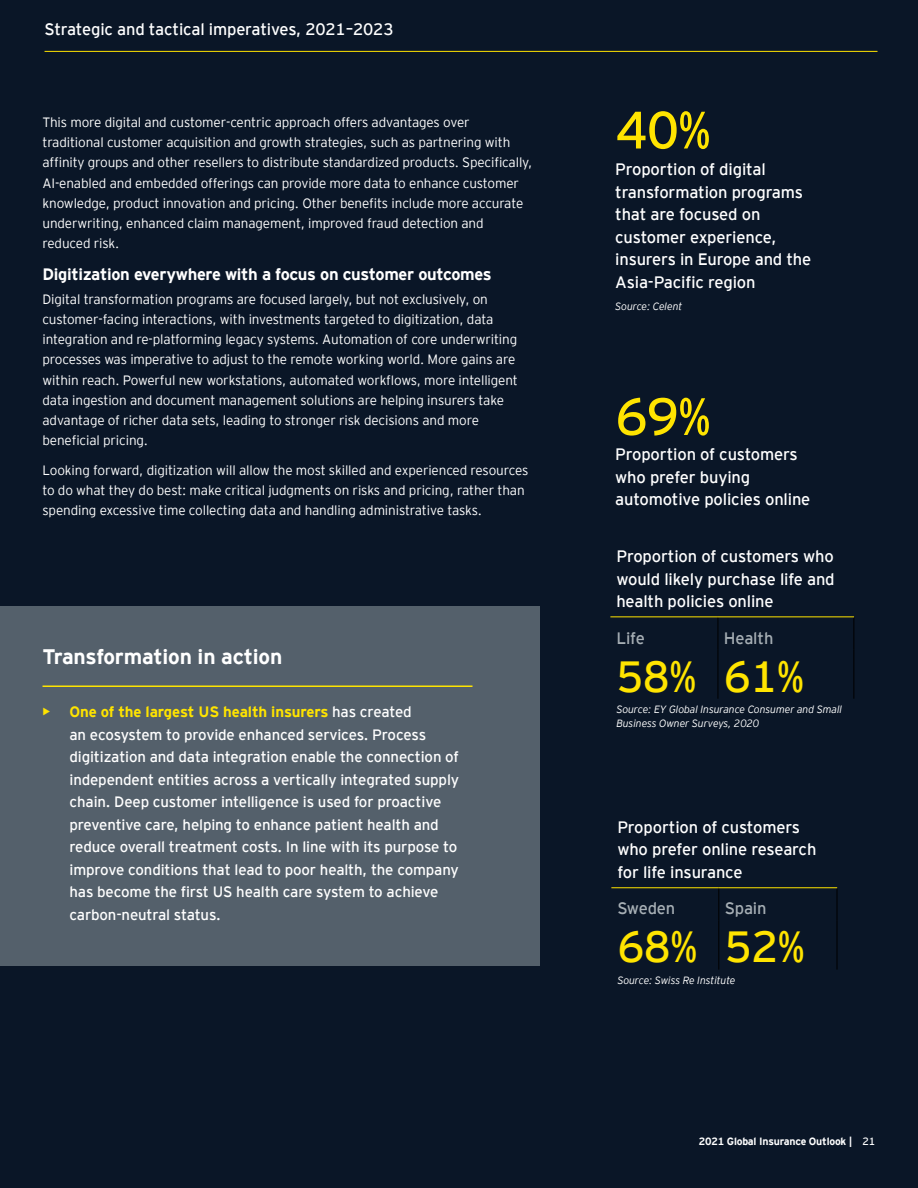
<style>
.page{position:relative;width:918px;height:1188px;background:#0a1627}
.page>*{position:absolute;margin:0;border:0;box-sizing:border-box;transform-origin:0 0}
.t1{font:52.5px "EY Interstate";color:#ffe400}
.t2{font:43.5px "EY Interstate";letter-spacing:-.01em;color:#ffe400}
.t3{font:700 21px "EY Interstate";letter-spacing:-.01em;color:#fff}
.t4{font:16.5px/22.5px "EY Interstate";letter-spacing:-.01em;color:#fff}
.t5{font:700 16.5px "EY Interstate";letter-spacing:-.02em;color:#fff}
.t6{font:16.5px "EY Interstate";letter-spacing:-.01em;color:#a7afb5}
.t7{font:15px/22.5px "EY Interstate";letter-spacing:-.01em;color:#fff}
.t8{font:300 13.5px/20.2px "EY Interstate";letter-spacing:-.01em;color:#fff}
.t9{font:italic 300 10.5px/13.5px "EY Interstate";letter-spacing:-.01em;color:#fff}
.t10{font:700 10.5px "EY Interstate";letter-spacing:-.02em;color:#fff}
.s1{font-weight:700;color:#ffe400}
.s2{font-weight:400}
</style>
<div class="page">
<div style="left:0;top:606px;width:540px;height:359px;background:#54606b"></div>
<hr style="left:718px;top:617px;width:1px;height:33px;background:#000">
<hr style="left:854px;top:617px;width:1px;height:33px;background:#000">
<hr style="left:718px;top:650px;width:1px;height:49px;background:#000">
<hr style="left:854px;top:650px;width:1px;height:49px;background:#000">
<hr style="left:610px;top:616px;width:108px;height:1px;background:#ffe400">
<hr style="left:718px;top:616px;width:136px;height:1px;background:#ffe400">
<hr style="left:719px;top:888px;width:1px;height:32px;background:#000">
<hr style="left:837px;top:888px;width:1px;height:32px;background:#000">
<hr style="left:719px;top:920px;width:1px;height:50px;background:#000">
<hr style="left:837px;top:920px;width:1px;height:50px;background:#000">
<hr style="left:611px;top:887px;width:108px;height:1px;background:#ffe400">
<hr style="left:719px;top:887px;width:118px;height:1px;background:#ffe400">
<hr style="left:45px;top:51px;width:832px;height:1px;background:#ffe400">
<hr style="left:43px;top:686px;width:429px;height:1px;background:#ffe400">
<p class="t4" style="left:45px;top:17px;width:351px">Strategic and tactical imperatives, 2021–2023</p>
<p class="t8" style="left:42px;top:111px;width:492px">This more digital and customer-centric approach offers advantages over traditional customer acquisition and growth strategies, such as partnering with affinity groups and other resellers to distribute standardized products. Specifically, AI-enabled and embedded offerings can provide more data to enhance customer knowledge, product innovation and pricing. Other benefits include more accurate underwriting, enhanced claim management, improved fraud detection and reduced risk.</p>
<p class="t5" style="left:42px;top:262px;width:451px">Digitization everywhere with a focus on customer outcomes</p>
<p class="t8" style="left:42px;top:288px;width:477px">Digital transformation programs are focused largely, but not exclusively, on customer-facing interactions, with investments targeted to digitization, data integration and re-platforming legacy systems. Automation of core underwriting processes was imperative to adjust to the remote working world. More gains are within reach. Powerful new workstations, automated workflows, more intelligent data ingestion and document management solutions are helping insurers take advantage of richer data sets, leading to stronger risk decisions and more beneficial pricing.</p>
<p class="t8" style="left:42px;top:459px;width:487px">Looking forward, digitization will allow the most skilled and experienced resources to do what they do best: make critical judgments on risks and pricing, rather than spending excessive time collecting data and handling administrative tasks.</p>
<h3 class="t3" style="left:43px;top:642px;width:241px">Transformation in action</h3>
<p class="t7" style="left:70px;top:700px;width:391px;text-indent:-27px"><span class="s1">• One of the largest US health insurers</span> has created<br>an ecosystem to provide enhanced services. Process digitization and data integration enable the connection of independent entities across a vertically integrated supply chain. Deep customer intelligence is used for proactive preventive care, helping to enhance patient health and reduce overall treatment costs. In line with its purpose to improve conditions that lead to poor health, the company has become the first US health care system to achieve carbon-neutral status.</p>
<h1 class="t1" style="left:615px;top:93px;width:97px">40%</h1>
<p class="t4" style="left:615px;top:157px;width:198px">Proportion of digital transformation programs that are focused on customer experience, insurers in Europe and the<br>Asia-Pacific region</p>
<p class="t9" style="left:615px;top:299px;width:69px">Source: Celent</p>
<h1 class="t1" style="left:615px;top:379px;width:97px">69%</h1>
<p class="t4" style="left:615px;top:442px;width:197px">Proportion of customers who prefer buying automotive policies online</p>
<p class="t4" style="left:616px;top:544px;width:220px;text-align:justify">Proportion of customers who would likely purchase life and health policies online</p>
<p class="t6" style="left:616px;top:626px;width:30px">Life</p>
<p class="t6" style="left:724px;top:626px;width:51px">Health</p>
<h2 class="t2" style="left:616px;top:645px;width:189px">58% 61%</h2>
<p class="t9" style="left:616px;top:702px;width:227px">Source: EY Global Insurance Consumer and Small<br>Business Owner Surveys, 2020</p>
<p class="t4" style="left:617px;top:815px;width:201px">Proportion of customers who prefer online research for life insurance</p>
<p class="t6" style="left:617px;top:897px;width:59px">Sweden</p>
<p class="t6" style="left:725px;top:897px;width:43px">Spain</p>
<h2 class="t2" style="left:617px;top:916px;width:189px">68% 52%</h2>
<p class="t9" style="left:617px;top:973px;width:120px">Source: Swiss Re Institute</p>
<p class="t10" style="left:699px;top:1133px;width:178px">2021 Global Insurance Outlook | <span class="s2">21</span></p>
</div>
